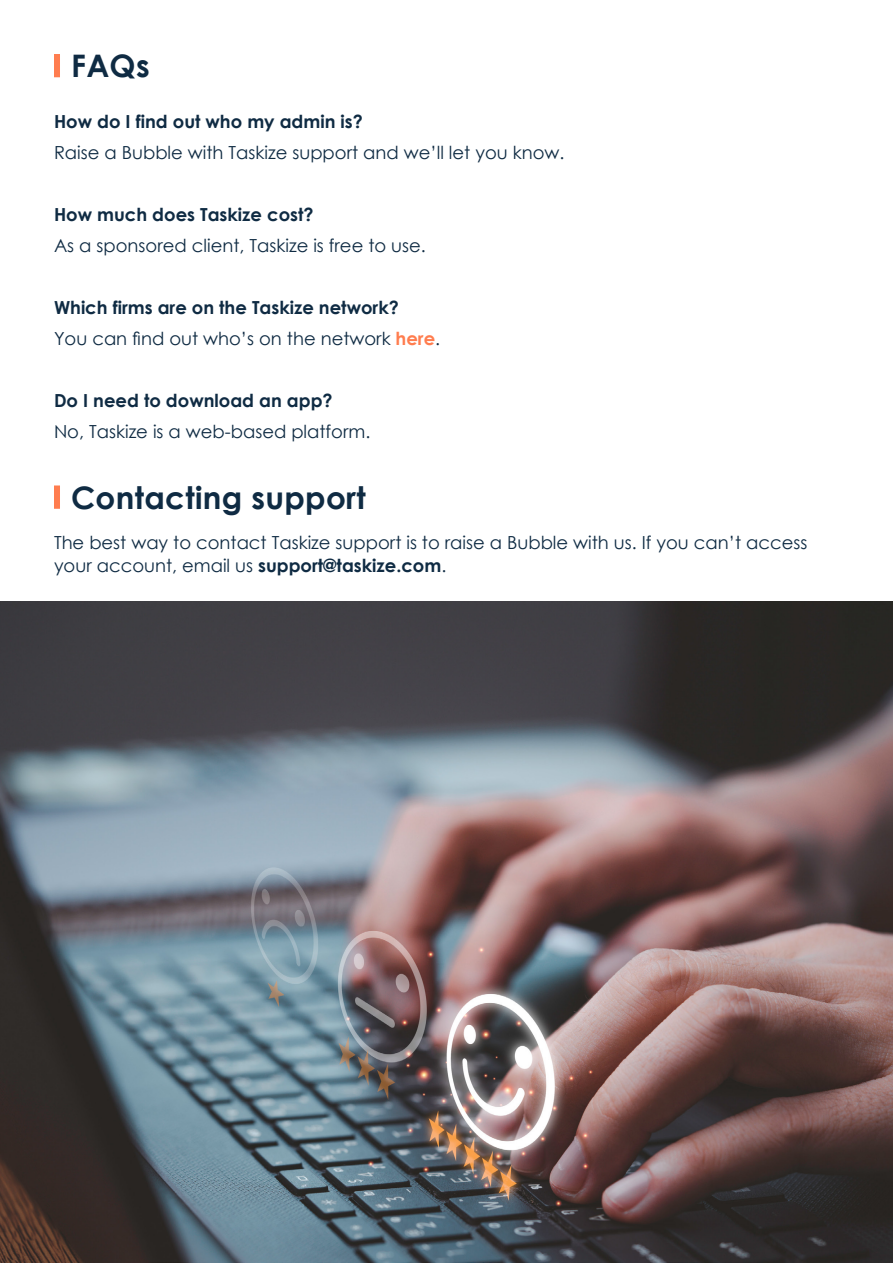
<style>
.page{position:relative;width:893px;height:1263px;background:#fff}
.page>*{position:absolute;margin:0;border:0;box-sizing:border-box;transform-origin:0 0}
.t1{font:700 31.05px "Century Gothic";letter-spacing:.01em;color:#0f2b43}
.t2{font:18px/22.5px "Century Gothic";color:#0f2b43}
.t3{font:700 18px/31px "Century Gothic";color:#0f2b43}
.s1{font-weight:400}
.s2{color:#ff7d4f}
.s3{font-weight:700}
</style>
<div class="page">
<div style="left:54px;top:54px;width:6px;height:23px;background:#ff7d4f"></div>
<div style="left:54px;top:485px;width:6px;height:24px;background:#ff7d4f"></div>
<img style="left:0;top:601px;width:893px;height:662px">
<h1 class="t1" style="left:71px;top:46px;width:80px">FAQs</h1>
<p class="t3" style="left:54px;top:106px;width:310px">How do I find out who my admin is?</p>
<p class="t2" style="left:54px;top:141px;width:512px">Raise a Bubble with Taskize support and we’ll let you know.</p>
<p class="t3" style="left:54px;top:199px;width:261px">How much does Taskize cost?</p>
<p class="t2" style="left:54px;top:234px;width:373px">As a sponsored client, Taskize is free to use.</p>
<p class="t3" style="left:54px;top:292px;width:388px">Which firms are on the Taskize network?<br><span class="s1">You can find out who’s on the network</span> <span class="s2">here</span><span class="s1">.</span></p>
<p class="t3" style="left:54px;top:385px;width:280px">Do I need to download an app?</p>
<p class="t2" style="left:54px;top:420px;width:318px">No, Taskize is a web-based platform.</p>
<h1 class="t1" style="left:71px;top:478px;width:296px">Contacting support</h1>
<p class="t2" style="left:54px;top:531px;width:755px">The best way to contact Taskize support is to raise a Bubble with us. If you can’t access your account, email us <span class="s3">support@taskize.com</span>.</p>
</div>
